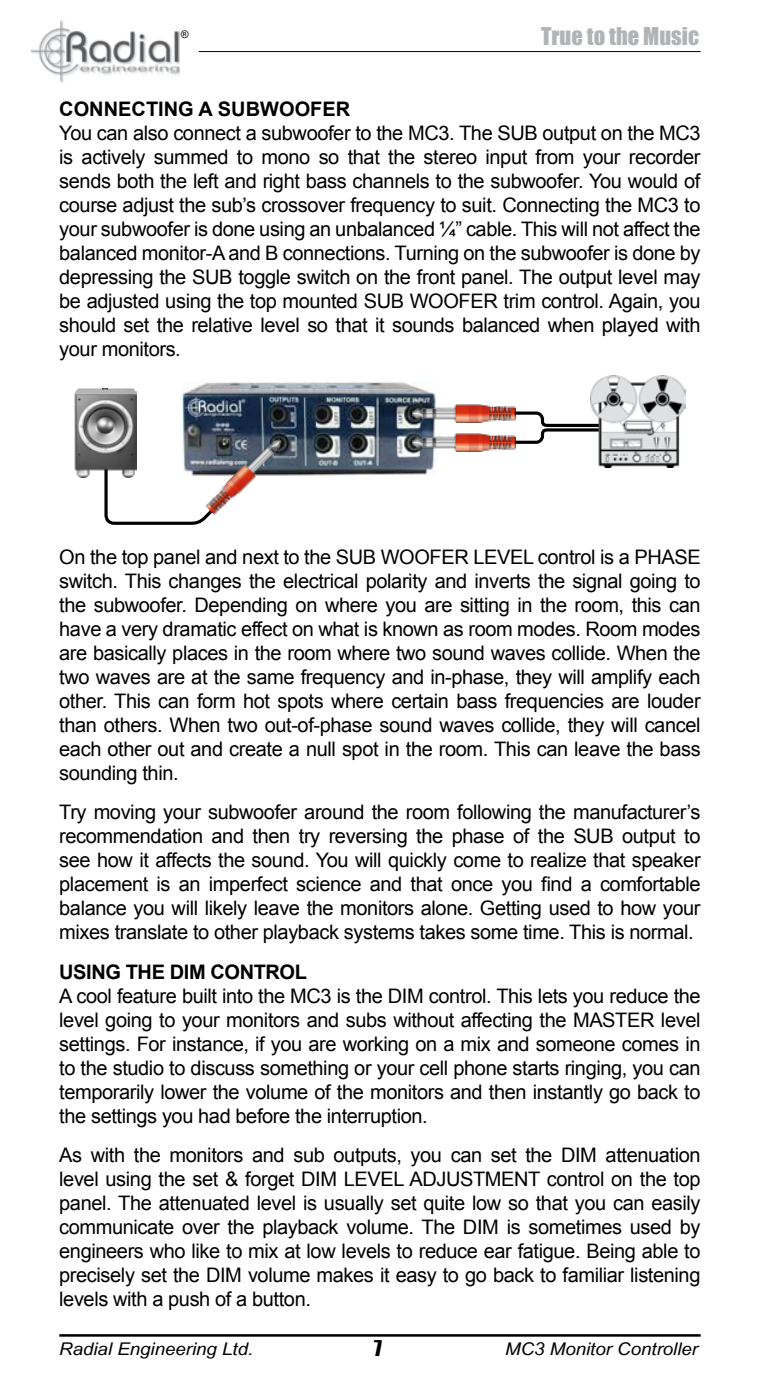
<style>
.page{position:relative;width:759px;height:1382px;background:#fff}
.page>*{position:absolute;margin:0;border:0;box-sizing:border-box;transform-origin:0 0}
.t1{font:22.5px "Impact";color:#b1b4b6}
.t2{font:20px/24px "Arial";letter-spacing:-.02em;color:#000;text-align:justify}
.t3{font:700 20px "Arial";color:#000}
.t4{font:700 20px "Arial";letter-spacing:-.02em;color:#000}
.t5{font:20px "Impact";color:#000}
.t6{font:italic 17.5px "Arial Narrow";color:#000;scale:1.3 1}
.t7{font:italic 10.5px "Arial";color:#000}
.t8{font:7.5px "Arial";color:#000}
</style>
<div class="page">
<img style="left:30px;top:21px;width:149px;height:61px">
<hr style="left:198px;top:51px;width:502px;height:1px;background:#000">
<hr style="left:59px;top:1334px;width:641px;height:3px;background:#000">
<img style="left:590px;top:376px;width:95px;height:91px">
<svg style="left:104px;top:448px;width:104px;height:77px"></svg>
<img style="left:182px;top:381px;width:254px;height:96px">
<img style="left:412px;top:405px;width:103px;height:17px">
<img style="left:412px;top:434px;width:103px;height:17px">
<svg style="left:511px;top:410px;width:90px;height:35px"></svg>
<img style="left:74px;top:389px;width:62px;height:88px">
<img style="left:204px;top:434px;width:82px;height:83px">
<p class="t7" style="left:180px;top:27px;width:9px">®</p>
<p class="t1" style="left:541px;top:19px;width:159px">True to the Music</p>
<p class="t3" style="left:59px;top:96px;width:235px">CONNECTING A SUBWOOF</p>
<p class="t3" style="left:322px;top:96px;width:29px">ER</p>
<p class="t2" style="left:59px;top:122px;width:642px">You can also connect a subwoofer to the MC3. The SUB output on the MC3 is actively summed to mono so that the stereo input from your recorder sends both the left and right bass channels to the subwoofer. You would of course adjust the sub’s crossover frequency to suit. Connecting the MC3 to your subwoofer is done using an unbalanced ¼” cable. This will not affect the balanced monitor-A and B connections. Turning on the subwoofer is done by depressing the SUB toggle switch on the front panel. The output level may be adjusted using the top mounted SUB WOOFER trim control. Again, you should set the relative level so that it sounds balanced when played with your monitors.</p>
<p class="t8" style="left:59px;top:358px;width:6px">S</p>
<p class="t2" style="left:59px;top:545px;width:642px">On the top panel and next to the SUB WOOFER LEVEL control is a PHASE switch. This changes the electrical polarity and inverts the signal going to the subwoofer. Depending on where you are sitting in the room, this can have a very dramatic effect on what is known as room modes. Room modes are basically places in the room where two sound waves collide. When the two waves are at the same frequency and in-phase, they will amplify each other. This can form hot spots where certain bass frequencies are louder than others. When two out-of-phase sound waves collide, they will cancel each other out and create a null spot in the room. This can leave the bass sounding thin.</p>
<p class="t2" style="left:59px;top:801px;width:642px">Try moving your subwoofer around the room following the manufacturer’s recommendation and then try reversing the phase of the SUB output to see how it affects the sound. You will quickly come to realize that speaker placement is an imperfect science and that once you find a comfortable balance you will likely leave the monitors alone. Getting used to how your mixes translate to other playback systems takes some time. This is normal.</p>
<p class="t4" style="left:59px;top:959px;width:249px">USING TH E DIM CONTROL</p>
<p class="t2" style="left:59px;top:984px;width:642px">A cool feature built into the MC3 is the DIM control. This lets you reduce the level going to your monitors and subs without affecting the MASTER level settings. For instance, if you are working on a mix and someone comes in to the studio to discuss something or your cell phone starts ringing, you can temporarily lower the volume of the monitors and then instantly go back to the settings you had before the interruption.</p>
<p class="t2" style="left:59px;top:1143px;width:642px">As with the monitors and sub outputs, you can set the DIM attenuation level using the set &amp; forget DIM LEVEL ADJUSTMENT control on the top panel. The attenuated level is usually set quite low so that you can easily communicate over the playback volume. The DIM is sometimes used by engineers who like to mix at low levels to reduce ear fatigue. Being able to precisely set the DIM volume makes it easy to go back to familiar listening levels with a push of a button.</p>
<p class="t6" style="left:59px;top:1336px;width:151px">Radial Engineering Ltd.</p>
<p class="t5" style="left:374px;top:1333px;width:9px">7</p>
<p class="t6" style="left:505px;top:1337px;width:150px">MC3 Monitor Controller</p>
</div>
